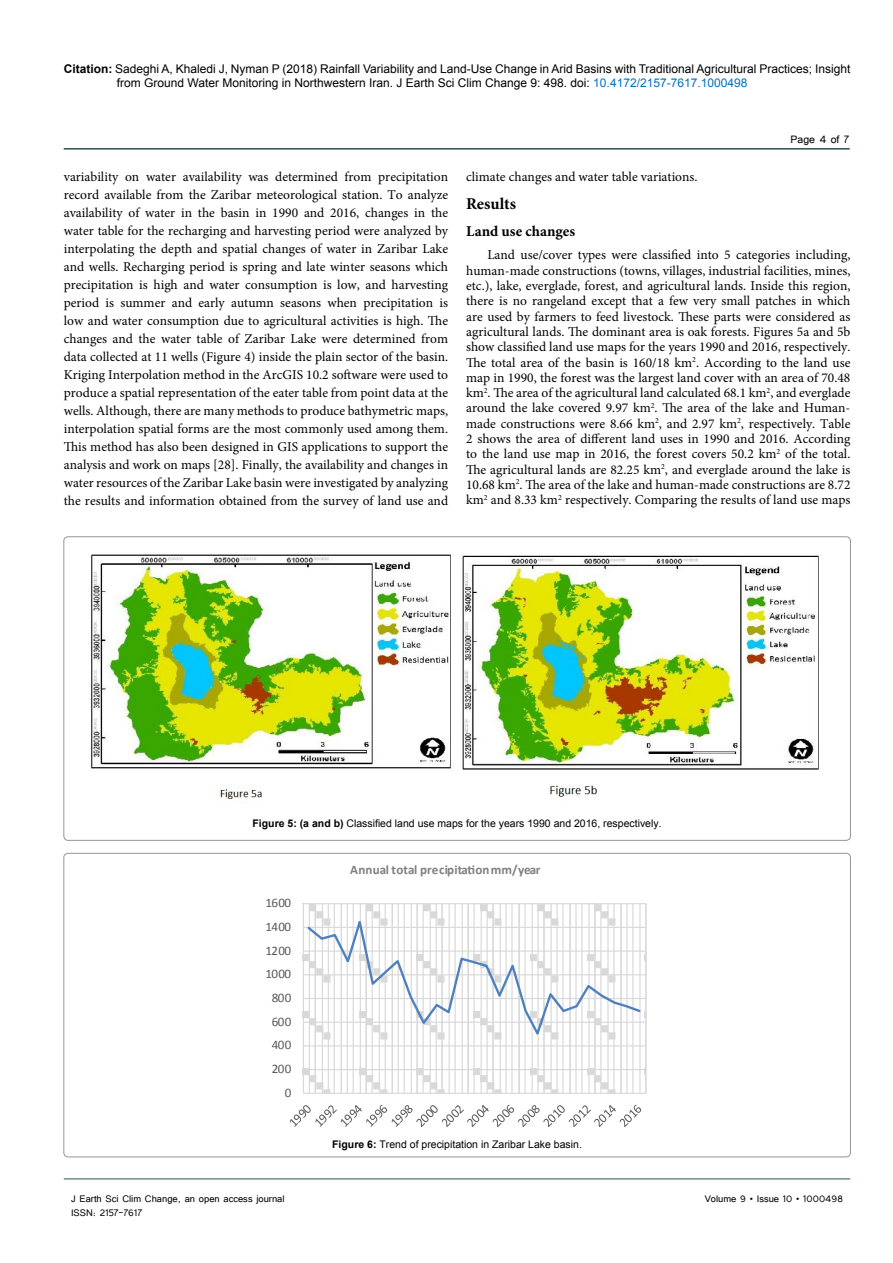
<style>
.page{position:relative;width:893px;height:1263px;background:#fff}
.page>*{position:absolute;margin:0;border:0;box-sizing:border-box;transform-origin:0 0}
.t1{font:700 16.5px "Minion Pro";color:#000}
.t2{font:700 15px "Minion Pro";color:#000}
.t3{font:13.5px/18px "Minion Pro";color:#000;text-align:justify}
.t4{font:13.5px "Tunga";color:#000}
.t5{font:700 13.05px "Calibri";letter-spacing:.01em;color:#7f7f7f}
.t6{font:13.05px "Calibri";letter-spacing:-.05em;color:#595959}
.t7{font:12px/14.4px "Arial";color:#000}
.t8{font:12px "Tunga";color:#000}
.t9{font:10.5px "Arial";color:#000}
.s1{font-weight:700}
.s2{color:#0072bc}
</style>
<div class="page">
<hr style="left:64px;top:148px;width:786px;height:2px;background:#265150">
<hr style="left:64px;top:1179px;width:786px;height:1px;background:#265150">
<img style="left:91px;top:555px;width:728px;height:244px">
<svg style="left:290px;top:903px;width:357px;height:224px"></svg>
<p class="t7" style="left:117px;top:61px;width:735px;text-indent:-53px"><span class="s1">Citation:</span> Sadeghi A, Khaledi J, Nyman P (2018) Rainfall Variability and Land-Use Change in Arid Basins with Traditional Agricultural Practices; Insight from Ground Water Monitoring in Northwestern Iran. J Earth Sci Clim Change 9: 498. doi: <span class="s2">10.4172/2157-7617.1000498</span></p>
<p class="t4" style="left:790px;top:131px;width:60px">Page 4 of 7</p>
<p class="t3" style="left:64px;top:168px;width:386px">variability on water availability was determined from precipitation record available from the Zaribar meteorological station. To analyze availability of water in the basin in 1990 and 2016, changes in the water table for the recharging and harvesting period were analyzed by interpolating the depth and spatial changes of water in Zaribar Lake and wells. Recharging period is spring and late winter seasons which precipitation is high and water consumption is low, and harvesting period is summer and early autumn seasons when precipitation is low and water consumption due to agricultural activities is high. The changes and the water table of Zaribar Lake were determined from data collected at 11 wells (Figure 4) inside the plain sector of the basin.<br>Kriging Interpolation method in the ArcGIS 10.2 software were used to produce a spatial representation of the eater table from point data at the wells. Although, there are many methods to produce bathymetric maps, interpolation spatial forms are the most commonly used among them.<br>This method has also been designed in GIS applications to support the analysis and work on maps [28]. Finally, the availability and changes in water resources of the Zaribar Lake basin were investigated by analyzing the results and information obtained from the survey of land use and</p>
<p class="t3" style="left:466px;top:167px;width:233px">climate changes and water table variations.</p>
<p class="t1" style="left:466px;top:192px;width:51px">Results</p>
<p class="t2" style="left:466px;top:220px;width:111px">Land use changes</p>
<p class="t3" style="left:466px;top:247px;width:386px;line-height:15.3px;text-indent:21px">Land use/cover types were classified into 5 categories including, human-made constructions (towns, villages, industrial facilities, mines, etc.), lake, everglade, forest, and agricultural lands. Inside this region, there is no rangeland except that a few very small patches in which are used by farmers to feed livestock. These parts were considered as agricultural lands. The dominant area is oak forests. Figures 5a and 5b show classified land use maps for the years 1990 and 2016, respectively.<br>The total area of the basin is 160/18 km<sup>2</sup>. According to the land use map in 1990, the forest was the largest land cover with an area of 70.48 km<sup>2</sup>. The area of the agricultural land calculated 68.1 km<sup>2</sup>, and everglade around the lake covered 9.97 km<sup>2</sup>. The area of the lake and Human&shy;made constructions were 8.66 km<sup>2</sup>, and 2.97 km<sup>2</sup>, respectively. Table 2 shows the area of different land uses in 1990 and 2016. According to the land use map in 2016, the forest covers 50.2 km<sup>2</sup> of the total.<br>The agricultural lands are 82.25 km<sup>2</sup>, and everglade around the lake is 10.68 km<sup>2</sup>. The area of the lake and human-made constructions are 8.72 km<sup>2</sup> and 8.33 km<sup>2</sup> respectively. Comparing the results of land use maps</p>
<p class="t9" style="left:253px;top:816px;width:411px"><span class="s1">Figure 5: (a and b)</span> Classified land use maps for the years 1990 and 2016, respectively.</p>
<p class="t6" style="left:266px;top:895px;width:27px">1600</p>
<p class="t6" style="left:266px;top:918px;width:27px">1400</p>
<p class="t6" style="left:266px;top:942px;width:27px">1200</p>
<p class="t6" style="left:266px;top:966px;width:27px">1000</p>
<p class="t6" style="left:272px;top:989px;width:21px">800</p>
<p class="t6" style="left:272px;top:1013px;width:21px">600</p>
<p class="t6" style="left:272px;top:1037px;width:21px">400</p>
<p class="t6" style="left:272px;top:1060px;width:21px">200</p>
<p class="t6" style="left:285px;top:1084px;width:8px">0</p>
<p class="t5" style="left:350px;top:861px;width:192px">Annual total precipitationmm/year</p>
<p class="t9" style="left:332px;top:1138px;width:251px"><span class="s1">Figure 6:</span> Trend of precipitation in Zaribar Lake basin.</p>
<p class="t8" style="left:71px;top:1190px;width:215px">J Earth Sci Clim Change, an open access journal</p>
<p class="t8" style="left:705px;top:1190px;width:140px">Volume 9 • Issue 10 • 1000498</p>
<p class="t8" style="left:71px;top:1205px;width:73px">ISSN: 2157-7617</p>
</div>
